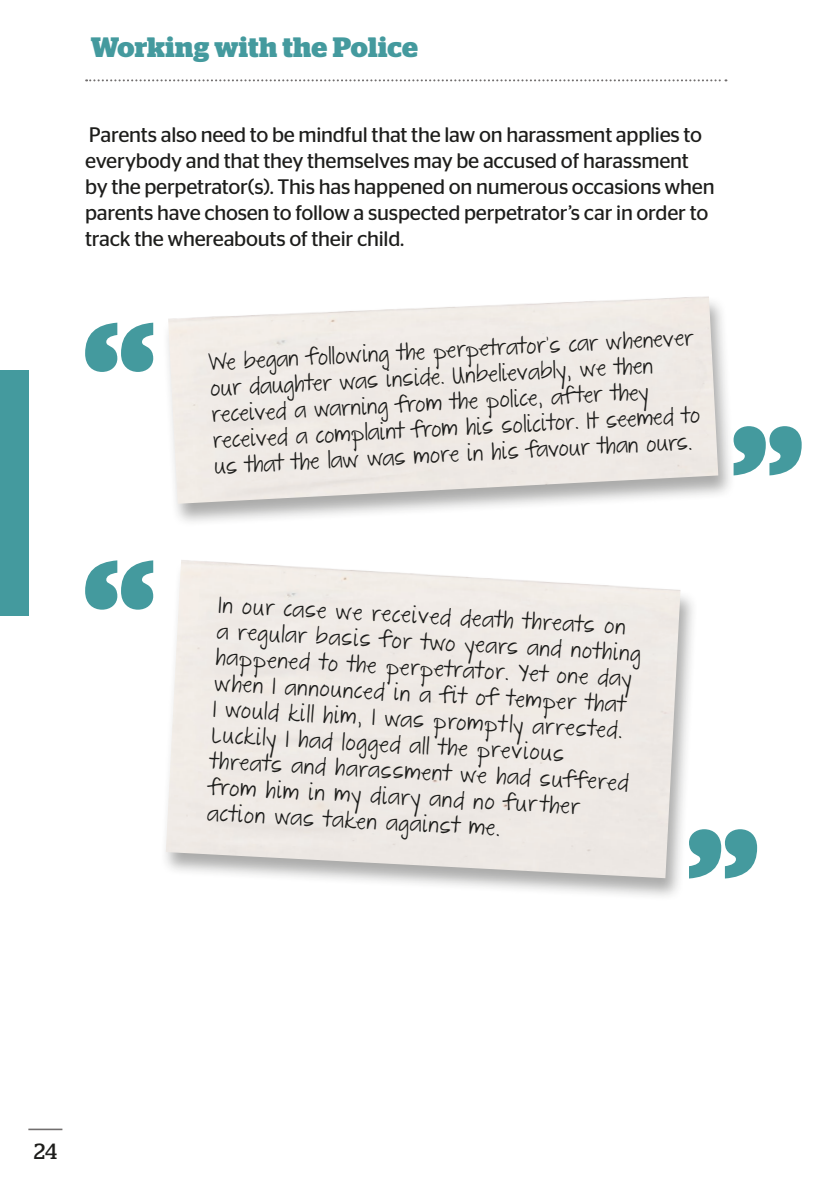
<style>
.page{position:relative;width:840px;height:1191px;background:#fff}
.page>*{position:absolute;margin:0;border:0;box-sizing:border-box;transform-origin:0 0}
.t1{font:700 28px "Stag";letter-spacing:.005em;color:#449a9e}
.t2{font:22px "Stag";color:#1d1d1b}
.t3{font:21px/26px "Stag Sans";letter-spacing:-.01em;color:#1d1d1b}
.t4{font:20px/26px "The Great Escape";color:#1d1d1b}
</style>
<div class="page">
<div style="left:159px;top:560px;width:538px;height:341px;background:#1d1d1b;opacity:.37"></div>
<img style="left:166px;top:560px;width:514px;height:318px">
<svg style="left:85px;top:560px;width:68px;height:49px"></svg>
<svg style="left:688px;top:829px;width:68px;height:49px"></svg>
<div style="left:162px;top:295px;width:573px;height:232px;background:#1d1d1b;opacity:.37"></div>
<img style="left:168px;top:295px;width:550px;height:209px">
<svg style="left:85px;top:323px;width:68px;height:49px"></svg>
<svg style="left:733px;top:426px;width:68px;height:49px"></svg>
<hr style="left:28px;top:1128px;width:34px;height:2px;background:#716e6e">
<svg style="left:86px;top:79px;width:640px;height:2px"></svg>
<div style="left:0;top:371px;width:28px;height:245px;background:#449a9e"></div>
<h1 class="t1" style="left:91px;top:31px;width:328px">Working with the Police</h1>
<p class="t3" style="left:85px;top:121px;width:630px">Parents also need to be mindful that the law on harassment applies to everybody and that they themselves may be accused of harassment by the perpetrator(s). This has happened on numerous occasions when parents have chosen to follow a suspected perpetrator’s car in order to track the whereabouts of their child.</p>
<p class="t4" style="left:208px;top:350px;width:488px;rotate:-3deg">We began following the perpetrator’s car whenever our daughter was inside. Unbelievably, we then received a warning from the police, after they received a complaint from his solicitor. It seemed to us that the law was more in his favour than ours.</p>
<p class="t4" style="left:219px;top:593px;width:425px;rotate:3deg">In our case we received death threats on<br>a regular basis for two years and nothing happened to the perpetrator. Yet one day when I announced in a fit of temper that<br>I would kill him, I was promptly arrested.<br>Luckily I had logged all the previous threats and harassment we had suffered from him in my diary and no fur ther action was taken against me.</p>
<p class="t2" style="left:34px;top:1138px;width:25px">24</p>
</div>
